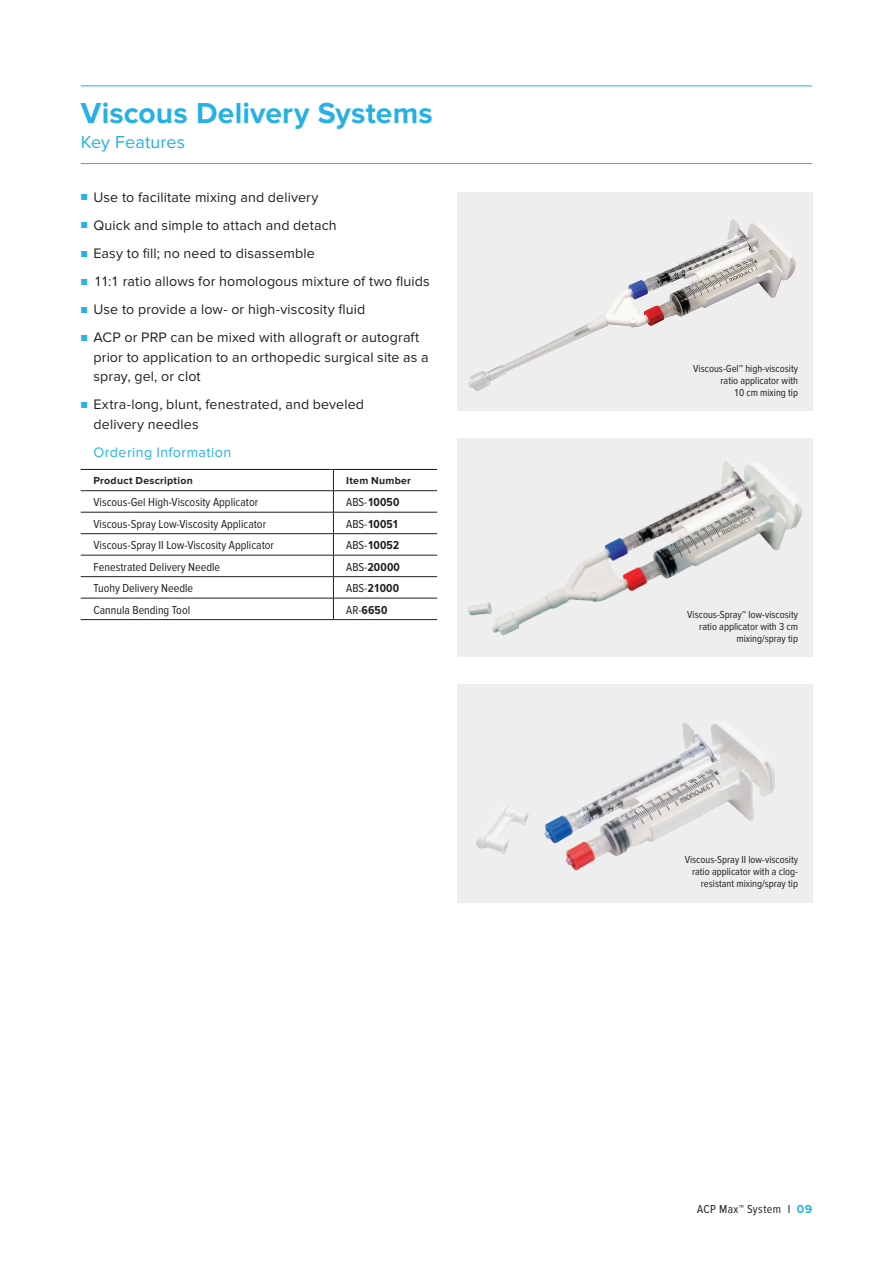
<style>
.page{position:relative;width:893px;height:1263px;background:#fff}
.page>*{position:absolute;margin:0;border:0;box-sizing:border-box;transform-origin:0 0}
._04_Content_Headline{font:700 30px "Proxima Nova";letter-spacing:.005em;color:#26b1e6}
._05_Content_Subline{font:18px "Proxima Nova";letter-spacing:.005em;color:#26b1e6}
.t1{font:14.25px/19.5px "Proxima Nova";letter-spacing:.01em;color:#231f20}
._08_Table_Headline{font:14.25px "Proxima Nova";letter-spacing:.03em;color:#26b1e6}
._09_Table_Content{font:12px "Proxima Nova Cond";color:#231f20}
._09_Table_Item_numbe{font:700 12px "Proxima Nova Cond";letter-spacing:.005em;color:#231f20}
._09_Table_Content-2{font:12px "Proxima Nova Cond";letter-spacing:.035em;color:#231f20}
.Callout_Flsh_Rt{font:10.5px/12px "Proxima Nova Cond";color:#231f20;text-align:right}
._09_Table_Header{font:700 10.5px "Proxima Nova";letter-spacing:.025em;color:#231f20}
.s1{font-size:10.5px;color:#26b1e6}
.s2{font-weight:400}
.s3{font-family:"Proxima Nova";font-weight:700;color:#26b1e6}
</style>
<div class="page">
<hr style="left:81px;top:85px;width:731px;height:1px;background:#26b1e6">
<hr style="left:81px;top:163px;width:731px;height:1px;background:#26b1e6">
<hr style="left:81px;top:469px;width:252px;height:1px;background:#231f20">
<hr style="left:333px;top:469px;width:104px;height:1px;background:#231f20">
<hr style="left:81px;top:490px;width:252px;height:1px;background:#231f20">
<hr style="left:333px;top:490px;width:104px;height:1px;background:#231f20">
<hr style="left:81px;top:512px;width:252px;height:1px;background:#231f20">
<hr style="left:333px;top:512px;width:104px;height:1px;background:#231f20">
<hr style="left:81px;top:533px;width:252px;height:1px;background:#231f20">
<hr style="left:333px;top:533px;width:104px;height:1px;background:#231f20">
<hr style="left:81px;top:555px;width:252px;height:1px;background:#231f20">
<hr style="left:333px;top:555px;width:104px;height:1px;background:#231f20">
<hr style="left:81px;top:576px;width:252px;height:1px;background:#231f20">
<hr style="left:333px;top:576px;width:104px;height:1px;background:#231f20">
<hr style="left:81px;top:598px;width:252px;height:1px;background:#231f20">
<hr style="left:333px;top:598px;width:104px;height:1px;background:#231f20">
<svg style="left:333px;top:470px;width:1px;height:149px"></svg>
<hr style="left:81px;top:619px;width:252px;height:1px;background:#231f20">
<hr style="left:333px;top:619px;width:104px;height:1px;background:#231f20">
<div style="left:457px;top:192px;width:355px;height:218px;background:#eeeeef"></div>
<img style="left:468px;top:219px;width:328px;height:173px">
<div style="left:457px;top:439px;width:355px;height:218px;background:#eeeeef"></div>
<img style="left:468px;top:461px;width:334px;height:175px">
<div style="left:457px;top:684px;width:355px;height:218px;background:#eeeeef"></div>
<img style="left:476px;top:722px;width:299px;height:149px">
<p class="_04_Content_Headline" style="left:81px;top:95px;width:354px">Viscous Delivery Systems</p>
<p class="_05_Content_Subline" style="left:81px;top:132px;width:106px">Key Features</p>
<p class="t1" style="left:81px;top:188px;width:239px"><span class="s1">■</span> Use to facilitate mixing and delivery</p>
<p class="t1" style="left:81px;top:216px;width:258px"><span class="s1">■</span> Quick and simple to attach and detach</p>
<p class="t1" style="left:81px;top:244px;width:236px"><span class="s1">■</span> Easy to fill; no need to disassemble</p>
<p class="t1" style="left:81px;top:272px;width:350px"><span class="s1">■</span> 11:1 ratio allows for homologous mixture of two fluids</p>
<p class="t1" style="left:81px;top:300px;width:286px"><span class="s1">■</span> Use to provide a low- or high-viscosity fluid</p>
<p class="t1" style="left:93px;top:328px;width:337px;text-indent:-13px"><span class="s1">■</span> ACP or PRP can be mixed with allograft or autograft prior to application to an orthopedic surgical site as a spray, gel, or clot</p>
<p class="t1" style="left:93px;top:395px;width:272px;text-indent:-13px"><span class="s1">■</span> Extra-long, blunt, fenestrated, and beveled delivery needles</p>
<p class="_08_Table_Headline" style="left:93px;top:444px;width:139px">Ordering Information</p>
<p class="_09_Table_Header" style="left:93px;top:474px;width:101px">Product Description</p>
<p class="_09_Table_Header" style="left:346px;top:474px;width:66px">Item Number</p>
<p class="_09_Table_Content" style="left:93px;top:495px;width:166px">Viscous-Gel High-Viscosity Applicator</p>
<p class="_09_Table_Item_numbe" style="left:346px;top:495px;width:55px"><span class="s2">ABS-</span>10050</p>
<p class="_09_Table_Content" style="left:93px;top:517px;width:174px">Viscous-Spray Low-Viscosity Applicator</p>
<p class="_09_Table_Item_numbe" style="left:346px;top:517px;width:54px"><span class="s2">ABS-</span>10051</p>
<p class="_09_Table_Content" style="left:93px;top:538px;width:182px">Viscous-Spray II Low-Viscosity Applicator</p>
<p class="_09_Table_Item_numbe" style="left:346px;top:538px;width:55px"><span class="s2">ABS-</span>10052</p>
<p class="_09_Table_Content" style="left:93px;top:560px;width:128px">Fenestrated Delivery Needle</p>
<p class="_09_Table_Item_numbe" style="left:346px;top:560px;width:55px"><span class="s2">ABS-</span>20000</p>
<p class="_09_Table_Content" style="left:93px;top:581px;width:101px">Tuohy Delivery Needle</p>
<p class="_09_Table_Item_numbe" style="left:346px;top:581px;width:55px"><span class="s2">ABS-</span>21000</p>
<p class="_09_Table_Content" style="left:93px;top:603px;width:98px">Cannula Bending Tool</p>
<p class="_09_Table_Item_numbe" style="left:346px;top:603px;width:43px"><span class="s2">AR-</span>6650</p>
<p class="Callout_Flsh_Rt" style="left:693px;top:363px;width:106px">Viscous-Gel™ high-viscosity ratio applicator with<br>10 cm mixing tip</p>
<p class="Callout_Flsh_Rt" style="left:687px;top:608px;width:112px">Viscous-Spray™ low-viscosity ratio applicator with 3 cm mixing/spray tip</p>
<p class="Callout_Flsh_Rt" style="left:685px;top:854px;width:115px">Viscous-Spray II low-viscosity ratio applicator with a clog&shy;resistant mixing/spray tip</p>
<p class="_09_Table_Content-2" style="left:697px;top:1202px;width:117px">ACP Max™ System I <span class="s3">09</span></p>
</div>
